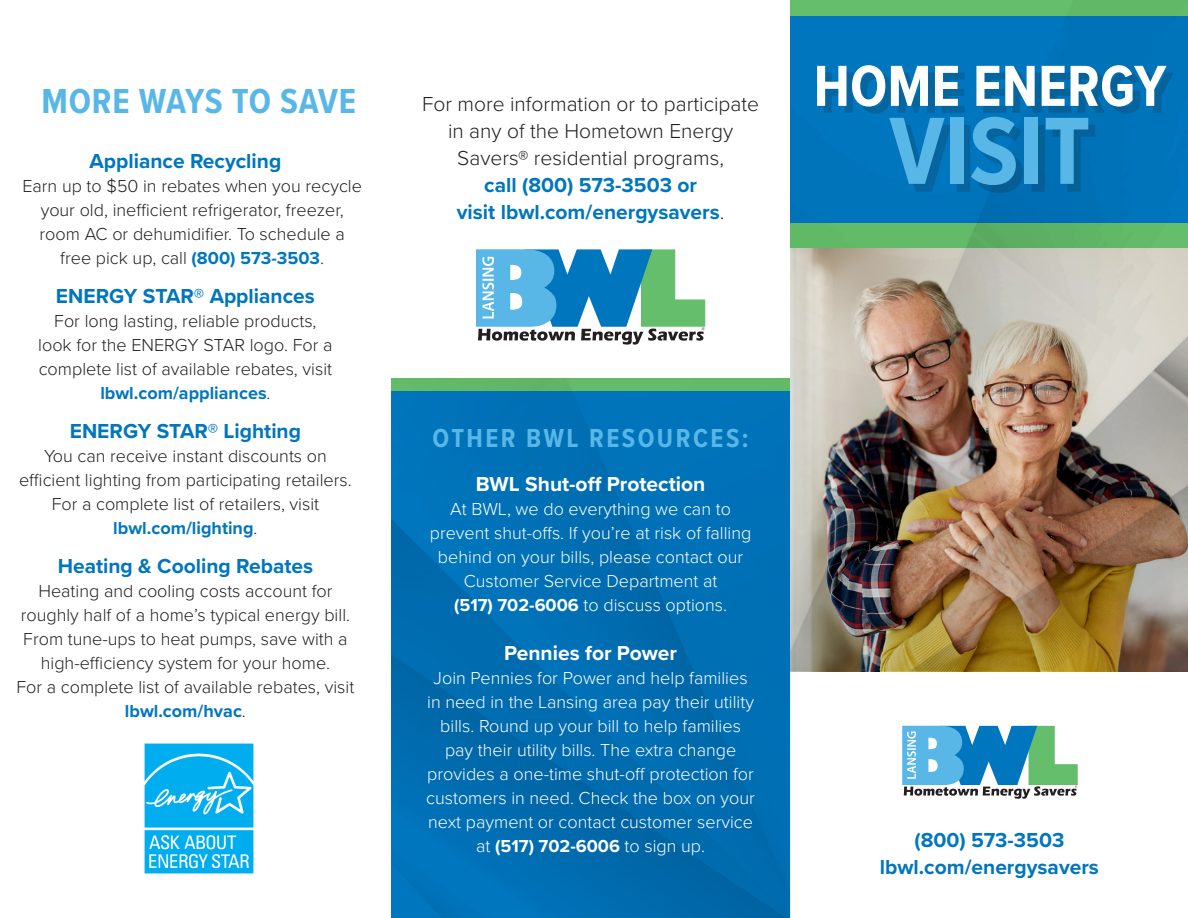
<style>
.page{position:relative;width:1188px;height:918px;background:#fff}
.page>*{position:absolute;margin:0;border:0;box-sizing:border-box;transform-origin:0 0}
.t1{font:700 99px "Proxima Nova Cond";color:#58b7e7}
.t2{font:700 60px "Proxima Nova Cond";color:#fff}
.t3{font:700 36px "Proxima Nova Cond";letter-spacing:.01em;color:#58b7e7}
.t4{font:700 27px "Proxima Nova Cond";letter-spacing:.09em;color:#58b7e7}
.t5{font:700 21px/27px "Proxima Nova";color:#0076be;text-align:center}
.t6{font:300 21px/27px "Proxima Nova";color:#231f20;text-align:center}
.t7{font:700 21px "Proxima Nova";color:#fff}
.t8{font:300 18px/24px "Proxima Nova";color:#231f20;text-align:center}
.t9{font:300 18px/24px "Proxima Nova";color:#fff;text-align:center}
.t10{font:700 18px "Proxima Nova";color:#0076be}
.s1{font-weight:700;color:#0076be}
.s2{font-weight:300;color:#231f20}
.s3{font-weight:700}
</style>
<div class="page">
<svg style="left:902px;top:726px;width:176px;height:73px"></svg>
<svg style="left:476px;top:249px;width:229px;height:96px"></svg>
<img style="left:392px;top:378px;width:398px;height:540px">
<img style="left:791px;top:1px;width:397px;height:671px">
<img style="left:144px;top:743px;width:110px;height:131px">
<div style="left:824px;top:72px;width:350px;height:121px;background:#231f20;opacity:.2"></div>
<p class="t3" style="left:42px;top:74px;width:316px">MORE WAYS TO SAVE</p>
<p class="t5" style="left:90px;top:147px;width:193px">Appliance Recycling</p>
<p class="t8" style="left:22px;top:173px;width:341px">Earn up to $50 in rebates when you recycle your old, inefficient refrigerator, freezer, room AC or dehumidifier. To schedule a free pick up, call <span class="s1">(800) 573-3503</span>.</p>
<p class="t5" style="left:56px;top:282px;width:260px">ENERGY STAR® Appliances</p>
<p class="t8" style="left:38px;top:308px;width:296px">For long lasting, reliable products, look for the ENERGY STAR logo. For a complete list of available rebates, visit</p>
<p class="t10" style="left:100px;top:379px;width:172px">lbwl.com/appliances<span class="s2">.</span></p>
<p class="t5" style="left:70px;top:417px;width:233px">ENERGY STAR® Lighting</p>
<p class="t8" style="left:19px;top:443px;width:334px">You can receive instant discounts on efficient lighting from participating retailers.<br>For a complete list of retailers, visit <span class="s1">lbwl.com/lighting</span>.</p>
<p class="t5" style="left:58px;top:552px;width:257px">Heating &amp; Cooling Rebates</p>
<p class="t8" style="left:16px;top:578px;width:339px">Heating and cooling costs account for roughly half of a home’s typical energy bill.<br>From tune-ups to heat pumps, save with a high-efficiency system for your home.<br>For a complete list of available rebates, visit <span class="s1">lbwl.com/hvac</span>.</p>
<p class="t6" style="left:422px;top:89px;width:339px">For more information or to participate in any of the Hometown Energy<br>Savers® residential programs,</p>
<p class="t5" style="left:457px;top:171px;width:269px">call (800) 573-3503 or<br>visit lbwl.com/energysavers<span class="s2">.</span></p>
<p class="t2" style="left:814px;top:42px;width:354px">HOME ENERGY</p>
<p class="t1" style="left:890px;top:78px;width:202px">VISIT</p>
<p class="t4" style="left:433px;top:418px;width:318px">OTHER BWL RESOURCES:</p>
<p class="t7" style="left:476px;top:468px;width:231px">BWL Shut-off Protection</p>
<p class="t9" style="left:430px;top:496px;width:323px">At BWL, we do everything we can to prevent shut-offs. If you’re at risk of falling behind on your bills, please contact our Customer Service Department at<br><span class="s3">(517) 702-6006</span> to discuss options.</p>
<p class="t7" style="left:504px;top:638px;width:174px">Pennies for Power</p>
<p class="t9" style="left:426px;top:665px;width:330px">Join Pennies for Power and help families in need in the Lansing area pay their utility bills. Round up your bill to help families pay their utility bills. The extra change provides a one-time shut-off protection for customers in need. Check the box on your next payment or contact customer service at <span class="s3">(517) 702-6006</span> to sign up.</p>
<p class="t5" style="left:880px;top:826px;width:221px">(800) 573-3503 lbwl.com/energysavers</p>
</div>
